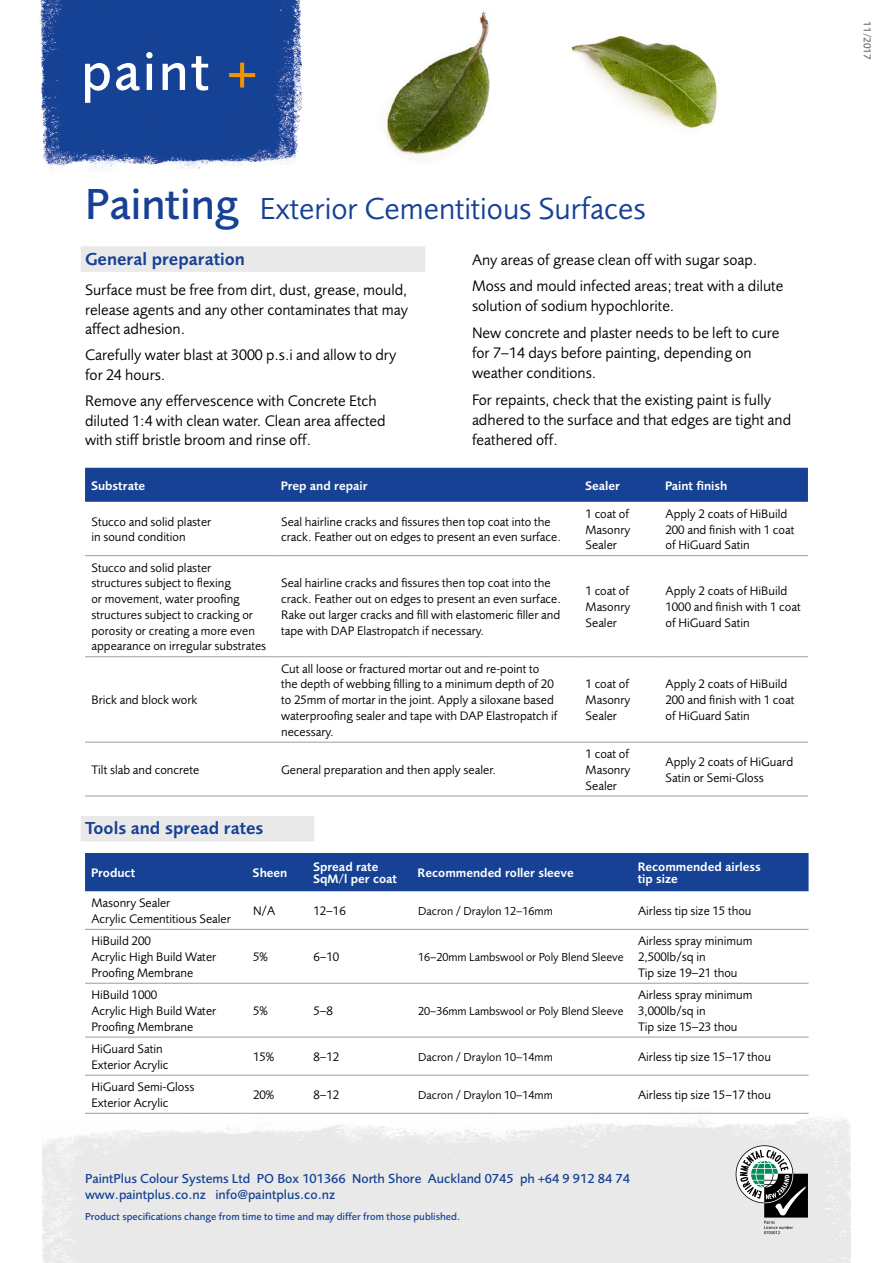
<style>
.page{position:relative;width:893px;height:1263px;background:#fff}
.page>*{position:absolute;margin:0;border:0;box-sizing:border-box;transform-origin:0 0}
.t1{font:31.5px "Foundry Sans";color:#164194}
.t2{font:600 18px "Foundry Sans";color:#164194}
.t3{font:15.75px/19.6px "Foundry Sans";color:#000}
.t4{font:500 13.5px/16.5px "Foundry Sans";color:#164194}
.t5{font:12.75px/15.8px "Foundry Sans";color:#000}
.t6{font:600 12.75px/12.8px "Foundry Sans";color:#fff}
.t7{font:12px "Foundry Sans";color:#000}
.t8{font:500 10.5px "Foundry Sans";color:#164194}
.t9{font:500 10.5px "Foundry Sans";color:#706f6f}
.s1{font-weight:500;font-size:45px}
</style>
<div class="page">
<img style="left:40px;top:0;width:263px;height:172px">
<svg style="left:85px;top:63px;width:25px;height:40px"></svg>
<svg style="left:116px;top:63px;width:24px;height:28px"></svg>
<svg style="left:146px;top:52px;width:7px;height:38px"></svg>
<svg style="left:163px;top:63px;width:22px;height:27px"></svg>
<svg style="left:191px;top:56px;width:17px;height:35px"></svg>
<svg style="left:229px;top:63px;width:26px;height:25px"></svg>
<svg style="left:736px;top:1145px;width:72px;height:89px"></svg>
<img style="left:386px;top:12px;width:104px;height:145px">
<img style="left:571px;top:36px;width:147px;height:95px">
<div style="left:85px;top:468px;width:723px;height:34px;background:#164194"></div>
<hr style="left:85px;top:555px;width:190px;height:1px;background:#9d9d9c">
<hr style="left:275px;top:555px;width:304px;height:1px;background:#9d9d9c">
<hr style="left:579px;top:555px;width:80px;height:1px;background:#9d9d9c">
<hr style="left:659px;top:555px;width:149px;height:1px;background:#9d9d9c">
<hr style="left:85px;top:656px;width:190px;height:1px;background:#9d9d9c">
<hr style="left:275px;top:656px;width:304px;height:1px;background:#9d9d9c">
<hr style="left:579px;top:656px;width:80px;height:1px;background:#9d9d9c">
<hr style="left:659px;top:656px;width:149px;height:1px;background:#9d9d9c">
<hr style="left:85px;top:742px;width:190px;height:1px;background:#9d9d9c">
<hr style="left:275px;top:742px;width:304px;height:1px;background:#9d9d9c">
<hr style="left:579px;top:742px;width:80px;height:1px;background:#9d9d9c">
<hr style="left:659px;top:742px;width:149px;height:1px;background:#9d9d9c">
<hr style="left:85px;top:796px;width:190px;height:1px;background:#9d9d9c">
<hr style="left:275px;top:796px;width:304px;height:1px;background:#9d9d9c">
<hr style="left:579px;top:796px;width:80px;height:1px;background:#9d9d9c">
<hr style="left:659px;top:796px;width:149px;height:1px;background:#9d9d9c">
<div style="left:81px;top:246px;width:344px;height:26px;background:#e9e9e9"></div>
<div style="left:85px;top:853px;width:724px;height:38px;background:#164194"></div>
<hr style="left:85px;top:929px;width:162px;height:1px;background:#9d9d9c">
<hr style="left:247px;top:929px;width:60px;height:1px;background:#9d9d9c">
<hr style="left:307px;top:929px;width:105px;height:1px;background:#9d9d9c">
<hr style="left:412px;top:929px;width:220px;height:1px;background:#9d9d9c">
<hr style="left:632px;top:929px;width:177px;height:1px;background:#9d9d9c">
<hr style="left:85px;top:983px;width:162px;height:1px;background:#9d9d9c">
<hr style="left:247px;top:983px;width:60px;height:1px;background:#9d9d9c">
<hr style="left:307px;top:983px;width:105px;height:1px;background:#9d9d9c">
<hr style="left:412px;top:983px;width:220px;height:1px;background:#9d9d9c">
<hr style="left:632px;top:983px;width:177px;height:1px;background:#9d9d9c">
<hr style="left:85px;top:1037px;width:162px;height:1px;background:#9d9d9c">
<hr style="left:247px;top:1037px;width:60px;height:1px;background:#9d9d9c">
<hr style="left:307px;top:1037px;width:105px;height:1px;background:#9d9d9c">
<hr style="left:412px;top:1037px;width:220px;height:1px;background:#9d9d9c">
<hr style="left:632px;top:1037px;width:177px;height:1px;background:#9d9d9c">
<hr style="left:85px;top:1075px;width:162px;height:1px;background:#9d9d9c">
<hr style="left:247px;top:1075px;width:60px;height:1px;background:#9d9d9c">
<hr style="left:307px;top:1075px;width:105px;height:1px;background:#9d9d9c">
<hr style="left:412px;top:1075px;width:220px;height:1px;background:#9d9d9c">
<hr style="left:632px;top:1075px;width:177px;height:1px;background:#9d9d9c">
<hr style="left:85px;top:1113px;width:162px;height:1px;background:#9d9d9c">
<hr style="left:247px;top:1113px;width:60px;height:1px;background:#9d9d9c">
<hr style="left:307px;top:1113px;width:105px;height:1px;background:#9d9d9c">
<hr style="left:412px;top:1113px;width:220px;height:1px;background:#9d9d9c">
<hr style="left:632px;top:1113px;width:177px;height:1px;background:#9d9d9c">
<div style="left:81px;top:816px;width:233px;height:25px;background:#e9e9e9"></div>
<h1 class="t1" style="left:85px;top:190px;width:562px"><span class="s1">Painting</span> Exterior Cementitious Surfaces</h1>
<h2 class="t2" style="left:85px;top:248px;width:161px">General preparation</h2>
<p class="t3" style="left:85px;top:280px;width:324px;text-align:justify">Surface must be free from dirt, dust, grease, mould, release agents and any other contaminates that may affect adhesion.</p>
<p class="t3" style="left:85px;top:345px;width:313px">Carefully water blast at 3000 p.s.i and allow to dry for 24 hours.</p>
<p class="t3" style="left:85px;top:391px;width:302px">Remove any effervescence with Concrete Etch diluted 1:4 with clean water. Clean area affected with stiff bristle broom and rinse off.</p>
<p class="t3" style="left:472px;top:246px;width:313px;line-height:26.5px">Any areas of grease clean off with sugar soap.<br>Moss and mould infected areas; treat with a dilute</p>
<p class="t3" style="left:472px;top:293px;width:309px;line-height:26.5px">solution of sodium hypochlorite.<br>New concrete and plaster needs to be left to cure</p>
<p class="t3" style="left:472px;top:343px;width:281px;line-height:20.2px">for 7–14 days before painting, depending on weather conditions.</p>
<p class="t3" style="left:472px;top:390px;width:321px;line-height:20.2px">For repaints, check that the existing paint is fully adhered to the surface and that edges are tight and feathered off.</p>
<p class="t6" style="left:91px;top:479px;width:56px">Substrate</p>
<p class="t6" style="left:281px;top:479px;width:88px">Prep and repair</p>
<p class="t6" style="left:585px;top:479px;width:36px">Sealer</p>
<p class="t6" style="left:665px;top:479px;width:64px">Paint finish</p>
<p class="t5" style="left:91px;top:513px;width:121px">Stucco and solid plaster in sound condition</p>
<p class="t5" style="left:281px;top:513px;width:281px">Seal hairline cracks and fissures then top coat into the crack. Feather out on edges to present an even surface.</p>
<p class="t5" style="left:586px;top:506px;width:46px;text-align:justify">1 coat of Masonry Sealer</p>
<p class="t5" style="left:665px;top:506px;width:130px">Apply 2 coats of HiBuild<br>200 and finish with 1 coat of HiGuard Satin</p>
<p class="t5" style="left:91px;top:559px;width:176px">Stucco and solid plaster<br>structures subject to flexing<br>or movement, water proofing structures subject to cracking or porosity or creating a more even appearance on irregular substrates</p>
<p class="t5" style="left:281px;top:575px;width:281px">Seal hairline cracks and fissures then top coat into the crack. Feather out on edges to present an even surface.<br>Rake out larger cracks and fill with elastomeric filler and tape with DAP Elastropatch if necessary.</p>
<p class="t5" style="left:586px;top:583px;width:46px;text-align:justify">1 coat of Masonry Sealer</p>
<p class="t5" style="left:665px;top:583px;width:137px">Apply 2 coats of HiBuild<br>1000 and finish with 1 coat of HiGuard Satin</p>
<p class="t5" style="left:91px;top:692px;width:107px">Brick and block work</p>
<p class="t5" style="left:281px;top:660px;width:278px">Cut all loose or fractured mortar out and re-point to the depth of webbing filling to a minimum depth of 20 to 25mm of mortar in the joint. Apply a siloxane based waterproofing sealer and tape with DAP Elastropatch if necessary.</p>
<p class="t5" style="left:91px;top:762px;width:109px">Tilt slab and concrete</p>
<p class="t5" style="left:281px;top:762px;width:216px">General preparation and then apply sealer.</p>
<h2 class="t2" style="left:85px;top:818px;width:180px">Tools and spread rates</h2>
<p class="t5" style="left:586px;top:676px;width:46px;text-align:justify">1 coat of Masonry Sealer</p>
<p class="t5" style="left:665px;top:676px;width:130px">Apply 2 coats of HiBuild<br>200 and finish with 1 coat of HiGuard Satin</p>
<p class="t5" style="left:586px;top:746px;width:46px;text-align:justify">1 coat of Masonry Sealer</p>
<p class="t5" style="left:666px;top:754px;width:129px">Apply 2 coats of HiGuard<br>Satin or Semi-Gloss</p>
<p class="t6" style="left:91px;top:866px;width:46px">Product</p>
<p class="t6" style="left:253px;top:866px;width:36px">Sheen</p>
<p class="t6" style="left:313px;top:860px;width:86px">Spread rate<br>SqM/l per coat</p>
<p class="t6" style="left:418px;top:866px;width:158px">Recommended roller sleeve</p>
<p class="t6" style="left:638px;top:860px;width:125px">Recommended airless tip size</p>
<p class="t5" style="left:91px;top:895px;width:141px">Masonry Sealer<br>Acrylic Cementitious Sealer</p>
<p class="t5" style="left:253px;top:903px;width:24px">N/A</p>
<p class="t5" style="left:313px;top:903px;width:34px">12–16</p>
<p class="t7" style="left:418px;top:904px;width:136px">Dacron / Draylon 12–16mm</p>
<p class="t5" style="left:638px;top:903px;width:115px">Airless tip size 15 thou</p>
<p class="t5" style="left:91px;top:933px;width:126px">HiBuild 200<br>Acrylic High Build Water<br>Proofing Membrane</p>
<p class="t5" style="left:638px;top:933px;width:116px">Airless spray minimum<br>2,500lb/sq in<br>Tip size 19–21 thou</p>
<p class="t5" style="left:253px;top:949px;width:16px">5%</p>
<p class="t5" style="left:313px;top:949px;width:27px">6–10</p>
<p class="t7" style="left:418px;top:950px;width:207px">16–20mm Lambswool or Poly Blend Sleeve</p>
<p class="t5" style="left:91px;top:987px;width:126px">HiBuild 1000<br>Acrylic High Build Water<br>Proofing Membrane</p>
<p class="t5" style="left:253px;top:1003px;width:16px">5%</p>
<p class="t5" style="left:313px;top:1003px;width:21px">5–8</p>
<p class="t7" style="left:418px;top:1004px;width:207px">20–36mm Lambswool or Poly Blend Sleeve</p>
<p class="t5" style="left:638px;top:987px;width:116px">Airless spray minimum<br>3,000lb/sq in<br>Tip size 15–23 thou</p>
<p class="t5" style="left:91px;top:1041px;width:79px">HiGuard Satin<br>Exterior Acrylic</p>
<p class="t5" style="left:253px;top:1049px;width:23px">15%</p>
<p class="t5" style="left:313px;top:1049px;width:27px">8–12</p>
<p class="t7" style="left:418px;top:1050px;width:136px">Dacron / Draylon 10–14mm</p>
<p class="t5" style="left:638px;top:1049px;width:134px">Airless tip size 15–17 thou</p>
<p class="t5" style="left:91px;top:1079px;width:105px">HiGuard Semi-Gloss<br>Exterior Acrylic</p>
<p class="t5" style="left:253px;top:1087px;width:23px">20%</p>
<p class="t5" style="left:313px;top:1087px;width:27px">8–12</p>
<p class="t7" style="left:418px;top:1088px;width:136px">Dacron / Draylon 10–14mm</p>
<p class="t5" style="left:638px;top:1087px;width:134px">Airless tip size 15–17 thou</p>
<p class="t4" style="left:85px;top:1170px;width:547px">PaintPlus Colour Systems Ltd PO Box 101366 North Shore Auckland 0745 ph +64 9 912 84 74 www.paintplus.co.nz info@paintplus.co.nz</p>
<p class="t8" style="left:85px;top:1211px;width:377px">Product specifications change from time to time and may differ from those published.</p>
<p class="t9" style="left:873px;top:21px;width:40px;rotate:90deg">11/2017</p>
</div>
